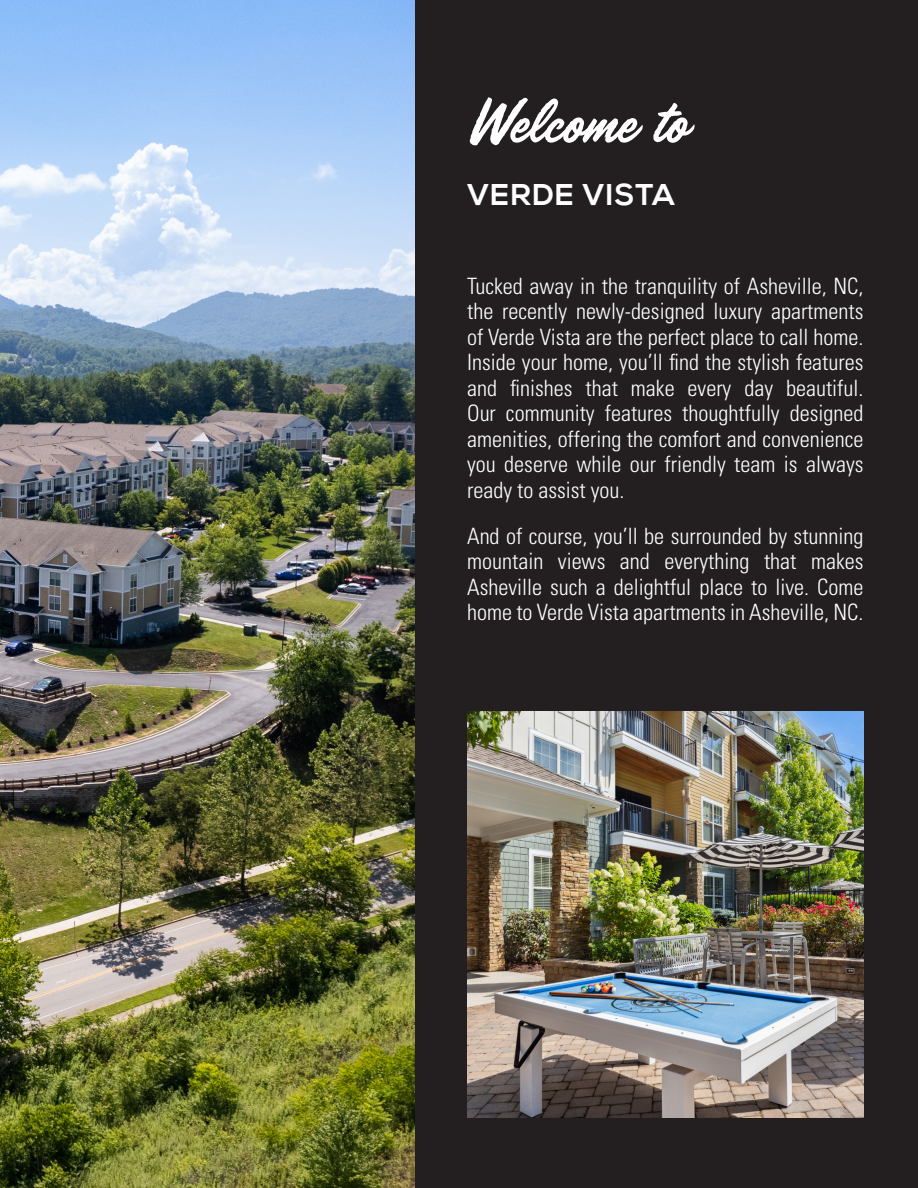
<style>
.page{position:relative;width:918px;height:1188px;background:#fff}
.page>*{position:absolute;margin:0;border:0;box-sizing:border-box;transform-origin:0 0}
.t1{font:72px "Handelson One";color:#fff}
.t2{font:700 30px "Nexa";letter-spacing:.035em;color:#fff}
.t3{font:300 condensed 22.5px/25.5px "Univers LT Std";color:#fff;text-align:justify}
</style>
<div class="page">
<img style="left:0;top:0;width:416px;height:1188px">
<div style="left:416px;top:0;width:502px;height:1188px;background:#231f20"></div>
<img style="left:467px;top:712px;width:397px;height:406px">
<p class="t1" style="left:467px;top:83px;width:219px">Welcome to</p>
<p class="t2" style="left:467px;top:177px;width:209px">VERDE VISTA</p>
<p class="t3" style="left:467px;top:273px;width:398px">Tucked away in the tranquility of Asheville, NC, the recently newly-designed luxury apartments of Verde Vista are the perfect place to call home.<br>Inside your home, you’ll find the stylish features and finishes that make every day beautiful.<br>Our community features thoughtfully designed amenities, offering the comfort and convenience you deserve while our friendly team is always ready to assist you.</p>
<p class="t3" style="left:467px;top:523px;width:398px">And of course, you’ll be surrounded by stunning mountain views and everything that makes Asheville such a delightful place to live. Come home to Verde Vista apartments in Asheville, NC.</p>
</div>
